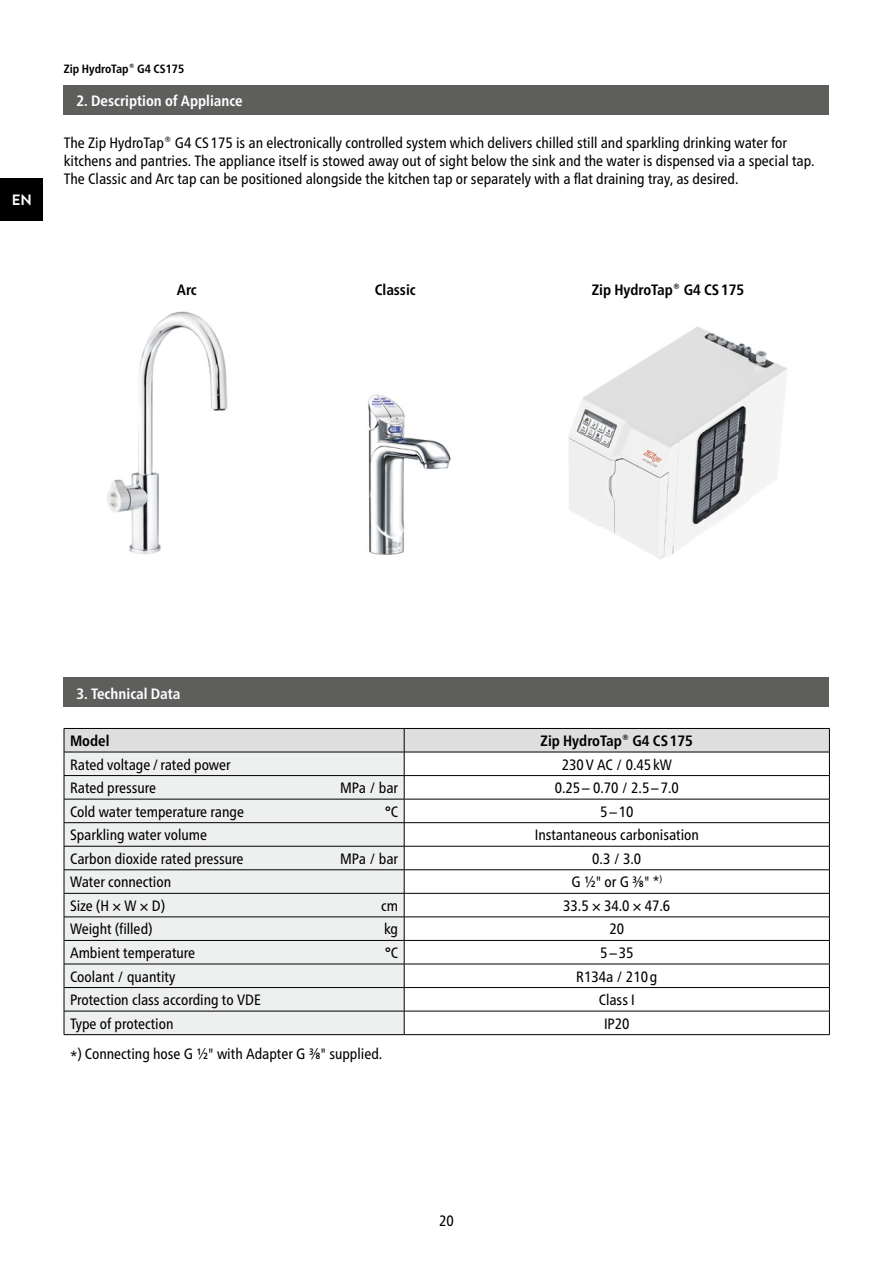
<style>
.page{position:relative;width:893px;height:1263px;background:#fff}
.page>*{position:absolute;margin:0;border:0;box-sizing:border-box;transform-origin:0 0}
.t1{font:condensed 15px/18px "Frutiger Neue LTW1 G";color:#000}
.t2{font:700 condensed 15px "Frutiger Neue LTW1 G";color:#000}
.t3{font:700 condensed 15px "Frutiger Neue LTW1 G";color:#fff}
.t4{font:700 15px "Brandon Text";color:#fff}
.t5{font:700 condensed 12px "Frutiger Neue LTW1 G";color:#000}
.s1{font-size:13.5px}
</style>
<div class="page">
<div style="left:0;top:179px;width:43px;height:42px;background:#000"></div>
<div style="left:64px;top:85px;width:765px;height:30px;background:#5e5e5d"></div>
<div style="left:64px;top:677px;width:765px;height:30px;background:#5e5e5d"></div>
<hr style="left:404px;top:1034px;width:426px;height:1px;background:#000">
<svg style="left:64px;top:728px;width:766px;height:306px"></svg>
<hr style="left:64px;top:1034px;width:340px;height:1px;background:#000">
<img style="left:568px;top:327px;width:219px;height:232px">
<img style="left:368px;top:394px;width:83px;height:161px">
<img style="left:107px;top:311px;width:121px;height:244px">
<p class="t4" style="left:12px;top:189px;width:22px">EN</p>
<p class="t5" style="left:64px;top:62px;width:122px">Zip HydroTap® G4 CS175</p>
<p class="t3" style="left:77px;top:92px;width:168px">2. Description of Appliance</p>
<p class="t1" style="left:64px;top:133px;width:752px">The Zip HydroTap® G4 CS 175 is an electronically controlled system which delivers chilled still and sparkling drinking water for kitchens and pantries. The appliance itself is stowed away out of sight below the sink and the water is dispensed via a special tap.<br>The Classic and Arc tap can be positioned alongside the kitchen tap or separately with a flat draining tray, as desired.</p>
<p class="t2" style="left:177px;top:281px;width:21px">Arc</p>
<p class="t2" style="left:375px;top:281px;width:43px">Classic</p>
<p class="t2" style="left:592px;top:281px;width:154px">Zip HydroTap® G4 CS 175</p>
<p class="t3" style="left:77px;top:684px;width:105px">3. Technical Data</p>
<p class="t2" style="left:70px;top:732px;width:41px">Model</p>
<p class="t2" style="left:541px;top:732px;width:154px">Zip HydroTap® G4 CS 175</p>
<p class="t1" style="left:70px;top:755px;width:162px">Rated voltage / rated power</p>
<p class="t1" style="left:562px;top:755px;width:112px">230 V AC / 0.45 kW</p>
<p class="t1" style="left:70px;top:779px;width:88px">Rated pressure</p>
<p class="t1" style="left:340px;top:779px;width:60px">MPa / bar</p>
<p class="t1" style="left:555px;top:779px;width:126px">0.25 – 0.70 / 2.5 – 7.0</p>
<p class="t1" style="left:70px;top:802px;width:176px">Cold water temperature range</p>
<p class="t1" style="left:385px;top:802px;width:15px">°C</p>
<p class="t1" style="left:600px;top:802px;width:35px">5 – 10</p>
<p class="t1" style="left:70px;top:826px;width:139px">Sparkling water volume</p>
<p class="t1" style="left:535px;top:826px;width:166px">Instantaneous carbonisation</p>
<p class="t1" style="left:70px;top:849px;width:175px">Carbon dioxide rated pressure</p>
<p class="t1" style="left:340px;top:849px;width:60px">MPa / bar</p>
<p class="t1" style="left:592px;top:849px;width:51px">0.3 / 3.0</p>
<p class="t1" style="left:70px;top:873px;width:103px">Water connection</p>
<p class="t1" style="left:571px;top:873px;width:92px">G ½" or G ⅜" <span class="s1">*</span><sup>)</sup></p>
<p class="t1" style="left:70px;top:896px;width:97px">Size (H × W × D)</p>
<p class="t1" style="left:381px;top:896px;width:18px">cm</p>
<p class="t1" style="left:563px;top:896px;width:109px">33.5 × 34.0 × 47.6</p>
<p class="t1" style="left:70px;top:920px;width:84px">Weight (filled)</p>
<p class="t1" style="left:384px;top:920px;width:16px">kg</p>
<p class="t1" style="left:609px;top:920px;width:16px">20</p>
<p class="t1" style="left:70px;top:944px;width:127px">Ambient temperature</p>
<p class="t1" style="left:385px;top:944px;width:15px">°C</p>
<p class="t1" style="left:600px;top:944px;width:35px">5 – 35</p>
<p class="t1" style="left:70px;top:967px;width:107px">Coolant / quantity</p>
<p class="t1" style="left:576px;top:967px;width:83px">R134a / 210 g</p>
<p class="t1" style="left:70px;top:991px;width:192px">Protection class according to VDE</p>
<p class="t1" style="left:599px;top:991px;width:38px">Class I</p>
<p class="t1" style="left:70px;top:1014px;width:105px">Type of protection</p>
<p class="t1" style="left:604px;top:1014px;width:27px">IP20</p>
<p class="t1" style="left:70px;top:1045px;width:314px">*) Connecting hose G ½" with Adapter G ⅜" supplied.</p>
<p class="t1" style="left:439px;top:1212px;width:16px">20</p>
</div>
